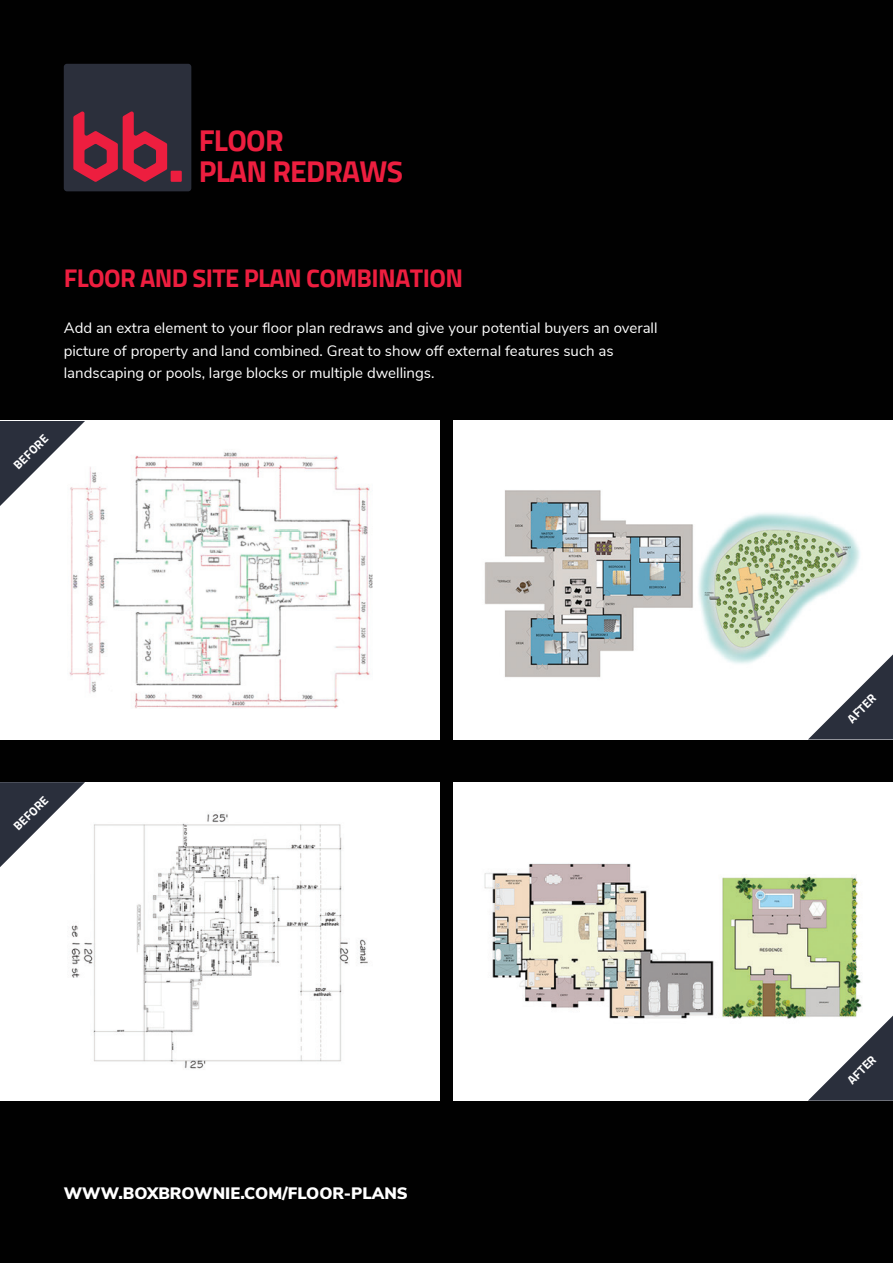
<style>
.page{position:relative;width:893px;height:1263px;background:#010101}
.page>*{position:absolute;margin:0;border:0;box-sizing:border-box;transform-origin:0 0}
.Cover_Title{font:700 30px/30.5px "Sunflower";letter-spacing:-.025em;color:#ed1e3f}
.t1{font:700 25.5px "Sunflower";letter-spacing:-.025em;color:#ed1e3f}
.t2{font:900 16.5px "Nunito Sans";color:#fff}
.Copy{font:15px/22.5px "Nunito Sans";color:#fff}
.Title_and_Details{font:700 12px "Sunflower";color:#fff}
</style>
<div class="page">
<img style="left:454px;top:421px;width:439px;height:319px">
<img style="left:454px;top:782px;width:439px;height:319px">
<img style="left:0;top:421px;width:440px;height:319px">
<img style="left:0;top:782px;width:440px;height:319px">
<div style="left:64px;top:64px;width:127px;height:127px;background:#2b2f3b;border-radius:3px"></div>
<svg style="left:73px;top:111px;width:109px;height:71px"></svg>
<svg style="left:0;top:421px;width:85px;height:85px;background:#94969d"></svg>
<svg style="left:0;top:782px;width:85px;height:85px;background:#94969d"></svg>
<svg style="left:808px;top:654px;width:85px;height:85px;background:#95989e"></svg>
<svg style="left:808px;top:1015px;width:85px;height:86px;background:#94979d"></svg>
<p class="Cover_Title" style="left:199px;top:127px;width:206px">FLOOR<br>PLAN REDRAWS</p>
<h1 class="t1" style="left:64px;top:267px;width:401px">FLOOR AND SITE PLAN COMBINATION</h1>
<p class="Copy" style="left:64px;top:316px;width:595px">Add an extra element to your floor plan redraws and give your potential buyers an overall picture of property and land combined. Great to show off external features such as landscaping or pools, large blocks or multiple dwellings.</p>
<p class="Title_and_Details" style="left:12px;top:463px;width:45px;rotate:-45deg">BEFORE</p>
<p class="Title_and_Details" style="left:12px;top:824px;width:45px;rotate:-45deg">BEFORE</p>
<p class="t2" style="left:64px;top:1181px;width:346px">WWW.BOXBROWNIE.COM/FLOOR-PLANS</p>
<p class="Title_and_Details" style="left:846px;top:717px;width:36px;rotate:-45deg">AFTER</p>
<p class="Title_and_Details" style="left:846px;top:1078px;width:36px;rotate:-45deg">AFTER</p>
</div>
